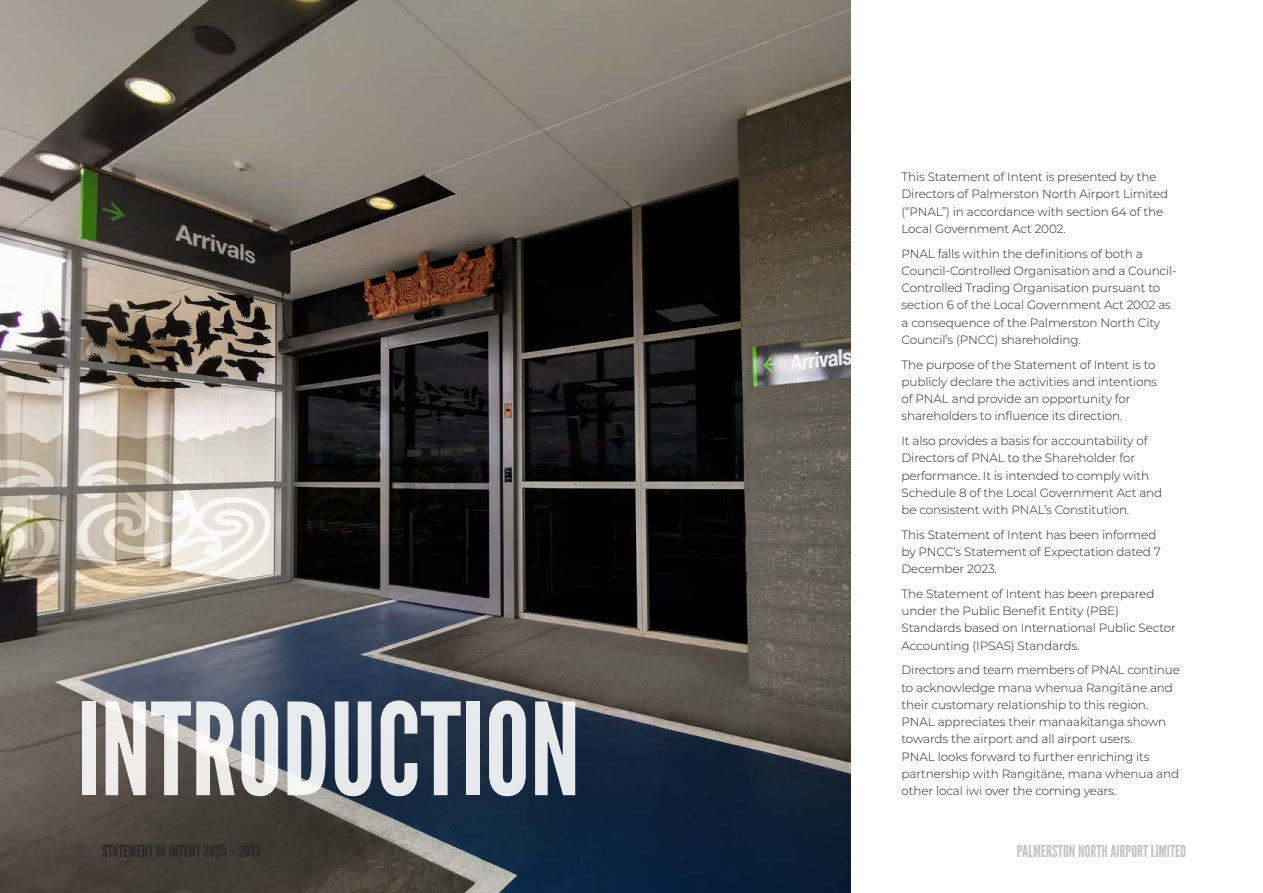
<style>
.page{position:relative;width:1263px;height:893px;background:#fff}
.page>*{position:absolute;margin:0;border:0;box-sizing:border-box;transform-origin:0 0}
.t1{font:127.5px "League Gothic";color:#fff}
.t2{font:16.5px "League Gothic";color:#c2c3c2}
.t3{font:16.5px "League Gothic";color:#292829}
.t4{font:300 12px/17.2px "Montserrat";letter-spacing:-.01em;color:#292829}
.s1{color:#414042}
</style>
<div class="page">
<img style="left:0;top:0;width:850px;height:893px">
<h1 class="t1" style="left:77px;top:674px;width:505px">INTRODUCTION</h1>
<p class="t4" style="left:901px;top:168px;width:268px">This Statement of Intent is presented by the Directors of Palmerston North Airport Limited (“PNAL”) in accordance with section 64 of the Local Government Act 2002.</p>
<p class="t4" style="left:901px;top:244px;width:277px">PNAL falls within the definitions of both a Council-Controlled Organisation and a Council-Controlled Trading Organisation pursuant to section 6 of the Local Government Act 2002 as a consequence of the Palmerston North City Council’s (PNCC) shareholding.</p>
<p class="t4" style="left:901px;top:355px;width:257px">The purpose of the Statement of Intent is to publicly declare the activities and intentions of PNAL and provide an opportunity for shareholders to influence its direction.</p>
<p class="t4" style="left:901px;top:432px;width:262px">It also provides a basis for accountability of Directors of PNAL to the Shareholder for performance. It is intended to comply with Schedule 8 of the Local Government Act and be consistent with PNAL’s Constitution.</p>
<p class="t4" style="left:901px;top:525px;width:261px">This Statement of Intent has been informed by PNCC’s Statement of Expectation dated 7<br>December 2023.</p>
<p class="t4" style="left:901px;top:585px;width:276px">The Statement of Intent has been prepared under the Public Benefit Entity (PBE)<br>Standards based on International Public Sector Accounting (IPSAS) Standards.</p>
<p class="t4" style="left:901px;top:661px;width:280px">Directors and team members of PNAL continue to acknowledge mana whenua Rangitāne and their customary relationship to this region.<br>PNAL appreciates their manaakitanga shown towards the airport and all airport users.<br>PNAL looks forward to further enriching its partnership with Rangitāne, mana whenua and</p>
<p class="t4" style="left:901px;top:782px;width:216px">other local iwi over the coming years.</p>
<h2 class="t3" style="left:77px;top:841px;width:186px"><span class="s1">3</span> STATEMENT OF INTENT 2025 – 2027</h2>
<h2 class="t2" style="left:1016px;top:841px;width:172px">PALMERSTON NORTH AIRPORT LIMITED</h2>
</div>
